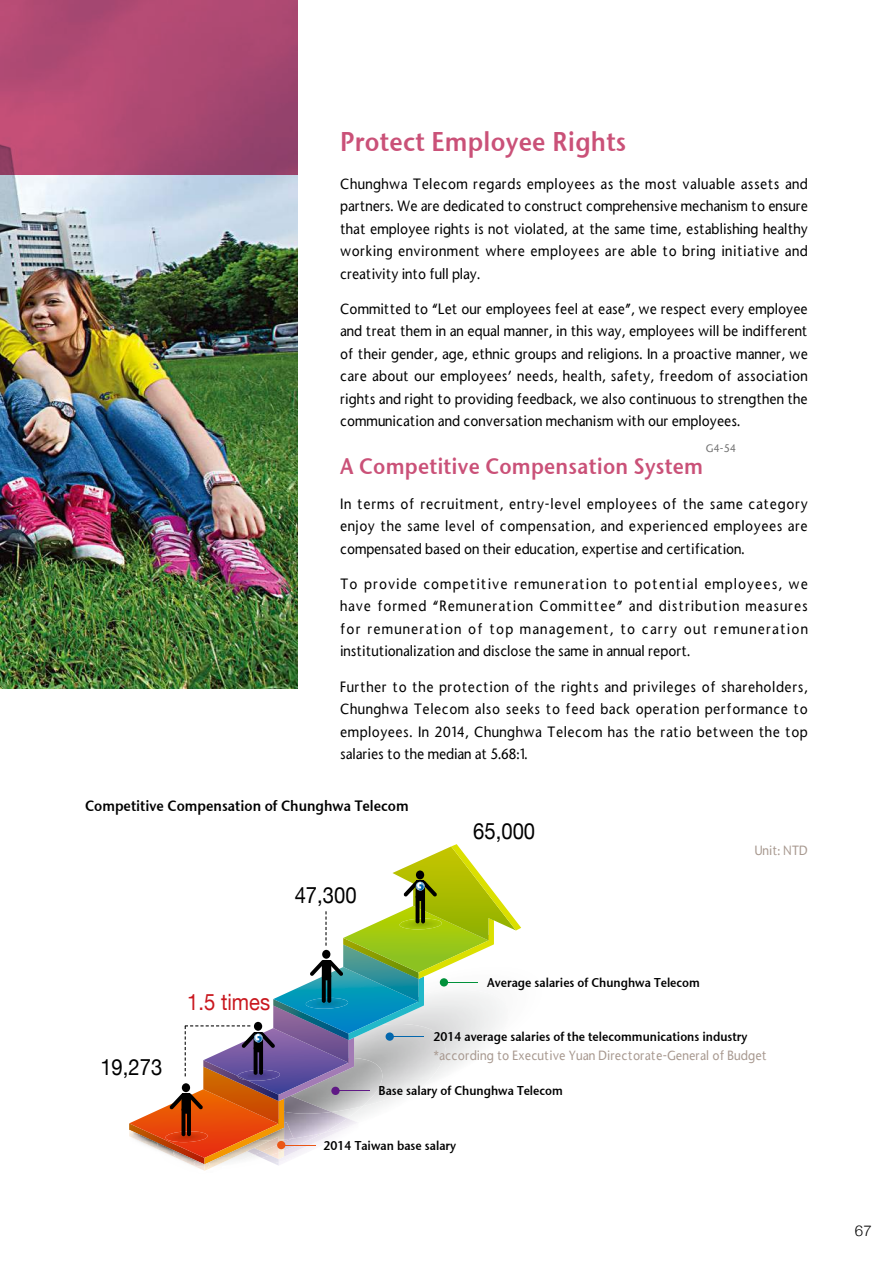
<style>
.page{position:relative;width:893px;height:1263px;background:#fff}
.page>*{position:absolute;margin:0;border:0;box-sizing:border-box;transform-origin:0 0}
.t1{font:27px "Stone Sans Sem ITCTT Semi";letter-spacing:.01em;color:#ca5178;scale:.9 1}
.t2{font:22.5px "Stone Sans Sem ITCTT Semi";letter-spacing:.01em;color:#ca5178;scale:.9 1}
.t3{font:22.5px "Helvetica Neue";color:#000;scale:.9 1}
.t4{font:22.5px "Helvetica Neue";color:#c9171e;scale:.9 1}
.t5{font:15px "Stone Sans Sem ITCTT Semi";color:#000;scale:.9 1}
.t6{font:300 15px "Helvetica Neue";color:#000}
.t7{font:500 14.25px/22.5px "Stone Sans";color:#000;text-align:justify;scale:.9 1}
.t8{font:12.75px "Stone Sans Sem ITCTT Semi";color:#000;scale:.9 1}
.t9{font:500 12.75px "Stone Sans";letter-spacing:.01em;color:#a89990;scale:.9 1}
.t10{font:500 10.5px "Stone Sans";color:#727272;scale:.95 1}
</style>
<div class="page">
<svg style="left:129px;top:844px;width:393px;height:327px"></svg>
<img style="left:0;top:174px;width:298px;height:515px">
<svg style="left:0;top:0;width:298px;height:174px;background:#ad4872"></svg>
<h1 class="t1" style="left:340px;top:119px;width:320px">Protect Employee Rights</h1>
<p class="t7" style="left:340px;top:172px;width:521px">Chunghwa Telecom regards employees as the most valuable assets and partners. We are dedicated to construct comprehensive mechanism to ensure that employee rights is not violated, at the same time, establishing healthy working environment where employees are able to bring initiative and creativity into full play.</p>
<p class="t7" style="left:340px;top:297px;width:521px">Committed to “Let our employees feel at ease”, we respect every employee and treat them in an equal manner, in this way, employees will be indifferent of their gender, age, ethnic groups and religions. In a proactive manner, we care about our employees’ needs, health, safety, freedom of association rights and right to providing feedback, we also continuous to strengthen the communication and conversation mechanism with our employees.</p>
<h2 class="t2" style="left:340px;top:447px;width:405px">A Competitive Compensation System</h2>
<p class="t7" style="left:340px;top:492px;width:521px">In terms of recruitment, entry-level employees of the same category enjoy the same level of compensation, and experienced employees are compensated based on their education, expertise and certification.</p>
<p class="t7" style="left:340px;top:573px;width:521px">To provide competitive remuneration to potential employees, we have formed “Remuneration Committee” and distribution measures for remuneration of top management, to carry out remuneration institutionalization and disclose the same in annual report.</p>
<p class="t7" style="left:340px;top:675px;width:521px">Further to the protection of the rights and privileges of shareholders, Chunghwa Telecom also seeks to feed back operation performance to employees. In 2014, Chunghwa Telecom has the ratio between the top salaries to the median at 5.68:1.</p>
<p class="t10" style="left:706px;top:441px;width:33px">G4-54</p>
<p class="t5" style="left:85px;top:793px;width:361px">Competitive Compensation of Chunghwa Telecom</p>
<h2 class="t3" style="left:295px;top:881px;width:70px">47,300</h2>
<h2 class="t3" style="left:473px;top:817px;width:70px">65,000</h2>
<p class="t9" style="left:755px;top:842px;width:61px">Unit: NTD</p>
<h2 class="t3" style="left:100px;top:1053px;width:70px">19,273</h2>
<h2 class="t4" style="left:187px;top:989px;width:94px">1.5 times</h2>
<p class="t8" style="left:487px;top:972px;width:238px">Average salaries of Chunghwa Telecom</p>
<p class="t8" style="left:433px;top:1026px;width:351px">2014 average salaries of the telecommunications industry</p>
<p class="t9" style="left:433px;top:1047px;width:372px">*according to Executive Yuan Directorate-General of Budget</p>
<p class="t8" style="left:378px;top:1080px;width:206px">Base salary of Chunghwa Telecom</p>
<p class="t8" style="left:324px;top:1135px;width:149px">2014 Taiwan base salary</p>
<p class="t6" style="left:855px;top:1221px;width:19px">67</p>
</div>
